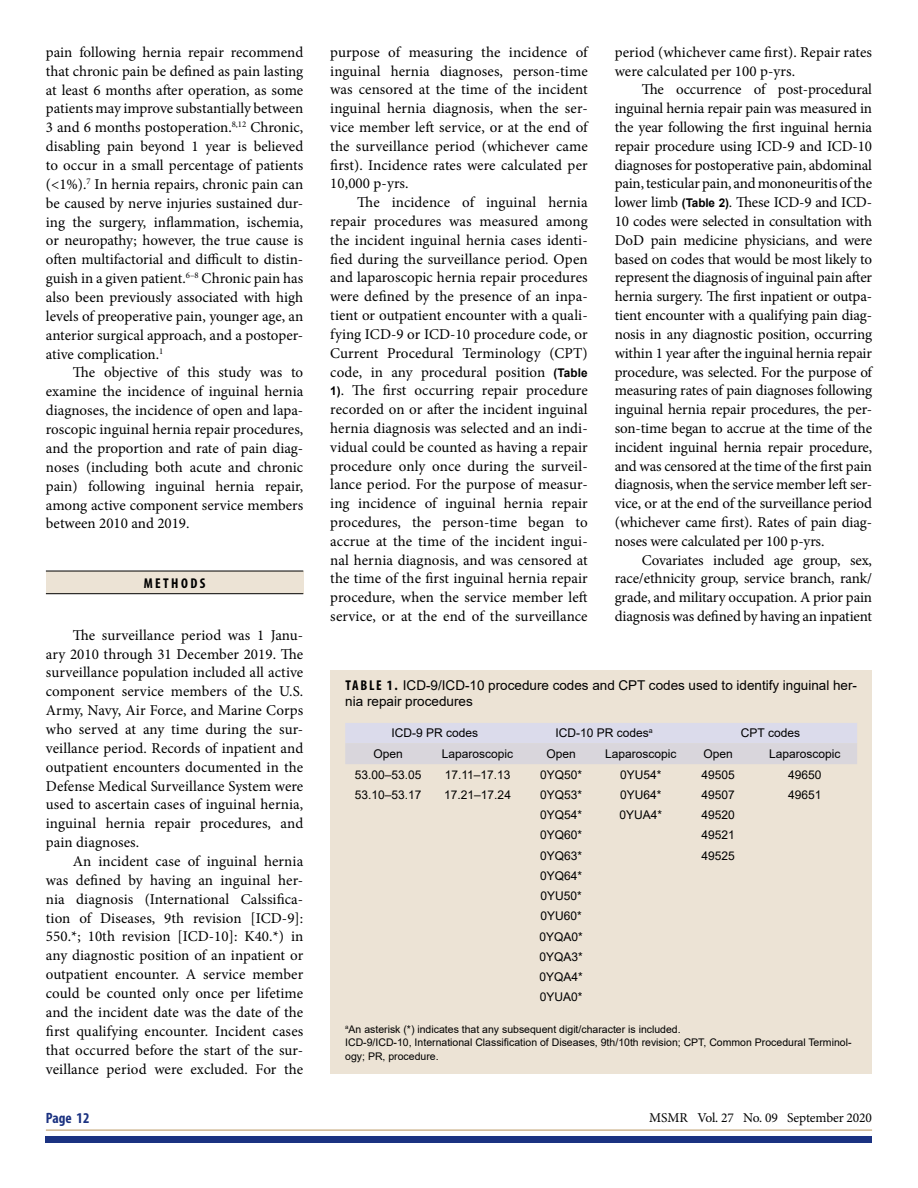
<style>
.page{position:relative;width:918px;height:1188px;background:#fff}
.page>*{position:absolute;margin:0;border:0;box-sizing:border-box;transform-origin:0 0}
.Body{font:15px/18.8px "Minion Pro";color:#000;text-align:justify}
.t1{font:700 condensed 15px "Myriad Pro";color:#1b3281}
.Heads_Rules__copy_pa{font:700 condensed 14.25px "Myriad Pro";letter-spacing:.175em;color:#000}
.Table_Heads{font:13.5px/16.5px "Arial";color:#000}
.t2{font:13.5px "Minion Pro";letter-spacing:-.01em;color:#010202}
.Table_Text{font:12px "Arial";color:#000}
.Table_Text-2{font:10.5px/13.5px "Arial";color:#000}
.s1{font-family:"Arial";font-weight:700;font-size:12px}
.s2{font-family:"Myriad Pro";font-weight:700;font-stretch:condensed;font-size:14.25px}
.s3{color:#000}
</style>
<div class="page">
<div style="left:46px;top:1136px;width:826px;height:6px;background:#1b3281"></div>
<hr style="left:46px;top:1129px;width:826px;height:2px;background:#cfb691">
<div style="left:46px;top:571px;width:257px;height:23px;background:#ece3d5"></div>
<hr style="left:46px;top:593px;width:257px;height:1px;background:#000">
<hr style="left:46px;top:571px;width:257px;height:1px;background:#000">
<div style="left:330px;top:670px;width:542px;height:404px;background:#ece3d5"></div>
<svg style="left:345px;top:723px;width:512px;height:41px;background:#dad8e3"></svg>
<p class="Body" style="left:46px;top:43px;width:259px">pain following hernia repair recommend that chronic pain be defined as pain lasting at least 6 months after operation, as some patients may improve substantially between 3 and 6 months postoperation.<sup>8,12</sup> Chronic, disabling pain beyond 1 year is believed to occur in a small percentage of patients (&lt;1%).<sup>7</sup> In hernia repairs, chronic pain can be caused by nerve injuries sustained dur&shy;ing the surgery, inflammation, ischemia, or neuropathy; however, the true cause is often multifactorial and difficult to distin&shy;guish in a given patient.<sup>6–8</sup> Chronic pain has also been previously associated with high levels of preoperative pain, younger age, an anterior surgical approach, and a postoper&shy;ative complication.<sup>1</sup></p>
<p class="Body" style="left:46px;top:363px;width:259px;text-indent:27px">The objective of this study was to examine the incidence of inguinal hernia diagnoses, the incidence of open and lapa&shy;roscopic inguinal hernia repair procedures, and the proportion and rate of pain diag&shy;noses (including both acute and chronic pain) following inguinal hernia repair, among active component service members between 2010 and 2019.</p>
<h2 class="Heads_Rules__copy_pa" style="left:144px;top:574px;width:63px">METHODS</h2>
<p class="Body" style="left:46px;top:625px;width:259px;text-indent:27px">The surveillance period was 1 Janu&shy;ary 2010 through 31 December 2019. The surveillance population included all active component service members of the U.S.<br>Army, Navy, Air Force, and Marine Corps who served at any time during the sur&shy;veillance period. Records of inpatient and outpatient encounters documented in the Defense Medical Surveillance System were used to ascertain cases of inguinal hernia, inguinal hernia repair procedures, and pain diagnoses.</p>
<p class="Body" style="left:46px;top:852px;width:259px;text-indent:27px">An incident case of inguinal hernia was defined by having an inguinal her&shy;nia diagnosis (International Calssifica&shy;tion of Diseases, 9th revision [ICD-9]:<br>550.*; 10th revision [ICD-10]: K40.*) in any diagnostic position of an inpatient or outpatient encounter. A service member could be counted only once per lifetime and the incident date was the date of the first qualifying encounter. Incident cases that occurred before the start of the sur&shy;veillance period were excluded. For the</p>
<p class="Body" style="left:330px;top:43px;width:259px">purpose of measuring the incidence of inguinal hernia diagnoses, person-time was censored at the time of the incident inguinal hernia diagnosis, when the ser&shy;vice member left service, or at the end of the surveillance period (whichever came first). Incidence rates were calculated per 10,000 p-yrs.</p>
<p class="Body" style="left:330px;top:193px;width:259px;text-indent:27px">The incidence of inguinal hernia repair procedures was measured among the incident inguinal hernia cases identi&shy;fied during the surveillance period. Open and laparoscopic hernia repair procedures were defined by the presence of an inpa&shy;tient or outpatient encounter with a quali&shy;fying ICD-9 or ICD-10 procedure code, or Current Procedural Terminology (CPT) code, in any procedural position <span class="s1">(Table 1)</span>. The first occurring repair procedure recorded on or after the incident inguinal hernia diagnosis was selected and an indi&shy;vidual could be counted as having a repair procedure only once during the surveil&shy;lance period. For the purpose of measur&shy;ing incidence of inguinal hernia repair procedures, the person-time began to accrue at the time of the incident ingui&shy;nal hernia diagnosis, and was censored at the time of the first inguinal hernia repair procedure, when the service member left service, or at the end of the surveillance</p>
<p class="Body" style="left:615px;top:43px;width:259px">period (whichever came first). Repair rates were calculated per 100 p-yrs.</p>
<p class="Body" style="left:615px;top:80px;width:259px;text-indent:27px">The occurrence of post-procedural inguinal hernia repair pain was measured in the year following the first inguinal hernia repair procedure using ICD-9 and ICD-10 diagnoses for postoperative pain, abdominal pain, testicular pain, and mononeuritis of the lower limb <span class="s1">(Table 2)</span>. These ICD-9 and ICD-10 codes were selected in consultation with DoD pain medicine physicians, and were based on codes that would be most likely to represent the diagnosis of inguinal pain after hernia surgery. The first inpatient or outpa&shy;tient encounter with a qualifying pain diag&shy;nosis in any diagnostic position, occurring within 1 year after the inguinal hernia repair procedure, was selected. For the purpose of measuring rates of pain diagnoses following inguinal hernia repair procedures, the per&shy;son-time began to accrue at the time of the incident inguinal hernia repair procedure, and was censored at the time of the first pain diagnosis, when the service member left ser&shy;vice, or at the end of the surveillance period (whichever came first). Rates of pain diag&shy;noses were calculated per 100 p-yrs.</p>
<p class="Body" style="left:615px;top:550px;width:259px;text-indent:27px">Covariates included age group, sex, race/ethnicity group, service branch, rank/ grade, and military occupation. A prior pain diagnosis was defined by having an inpatient</p>
<p class="Table_Heads" style="left:345px;top:677px;width:513px"><span class="s2">TABLE 1.</span> ICD-9/ICD-10 procedure codes and CPT codes used to identify inguinal her&shy;nia repair procedures</p>
<p class="Table_Text" style="left:391px;top:725px;width:88px">ICD-9 PR codes</p>
<p class="Table_Text" style="left:555px;top:725px;width:99px">ICD-10 PR codes<sup>a</sup></p>
<p class="Table_Text" style="left:741px;top:725px;width:61px">CPT codes</p>
<p class="Table_Text" style="left:373px;top:746px;width:31px">Open</p>
<p class="Table_Text" style="left:442px;top:746px;width:73px">Laparoscopic</p>
<p class="Table_Text" style="left:546px;top:746px;width:31px">Open</p>
<p class="Table_Text" style="left:605px;top:746px;width:73px">Laparoscopic</p>
<p class="Table_Text" style="left:704px;top:746px;width:31px">Open</p>
<p class="Table_Text" style="left:769px;top:746px;width:73px">Laparoscopic</p>
<p class="Table_Text" style="left:355px;top:766px;width:68px">53.00–53.05</p>
<p class="Table_Text" style="left:445px;top:766px;width:67px">17.11–17.13</p>
<p class="Table_Text" style="left:540px;top:766px;width:44px">0YQ50*</p>
<p class="Table_Text" style="left:620px;top:766px;width:43px">0YU54*</p>
<p class="Table_Text" style="left:702px;top:766px;width:35px">49505</p>
<p class="Table_Text" style="left:788px;top:766px;width:35px">49650</p>
<p class="Table_Text" style="left:355px;top:786px;width:68px">53.10–53.17</p>
<p class="Table_Text" style="left:444px;top:786px;width:68px">17.21–17.24</p>
<p class="Table_Text" style="left:540px;top:786px;width:44px">0YQ53*</p>
<p class="Table_Text" style="left:620px;top:786px;width:43px">0YU64*</p>
<p class="Table_Text" style="left:702px;top:786px;width:35px">49507</p>
<p class="Table_Text" style="left:788px;top:786px;width:35px">49651</p>
<p class="Table_Text" style="left:540px;top:807px;width:44px">0YQ54*</p>
<p class="Table_Text" style="left:620px;top:807px;width:44px">0YUA4*</p>
<p class="Table_Text" style="left:702px;top:807px;width:35px">49520</p>
<p class="Table_Text" style="left:540px;top:827px;width:44px">0YQ60*</p>
<p class="Table_Text" style="left:702px;top:827px;width:35px">49521</p>
<p class="Table_Text" style="left:540px;top:847px;width:44px">0YQ63*</p>
<p class="Table_Text" style="left:702px;top:847px;width:35px">49525</p>
<p class="Table_Text" style="left:540px;top:867px;width:44px">0YQ64*</p>
<p class="Table_Text" style="left:540px;top:888px;width:43px">0YU50*</p>
<p class="Table_Text" style="left:540px;top:908px;width:43px">0YU60*</p>
<p class="Table_Text" style="left:539px;top:928px;width:45px">0YQA0*</p>
<p class="Table_Text" style="left:539px;top:948px;width:45px">0YQA3*</p>
<p class="Table_Text" style="left:539px;top:969px;width:45px">0YQA4*</p>
<p class="Table_Text" style="left:540px;top:989px;width:44px">0YUA0*</p>
<p class="Table_Text-2" style="left:345px;top:1022px;width:337px"><sup>a</sup>An asterisk (*) indicates that any subsequent digit/character is included.</p>
<p class="Table_Text-2" style="left:345px;top:1036px;width:508px">ICD-9/ICD-10, International Classification of Diseases, 9th/10th revision; CPT, Common Procedural Terminol&shy;ogy; PR, procedure.</p>
<p class="t1" style="left:46px;top:1109px;width:45px">Page 12</p>
<p class="t2" style="left:649px;top:1109px;width:224px"><span class="s3">MSMR</span> Vol. 27 No. 09 September 2020</p>
</div>
